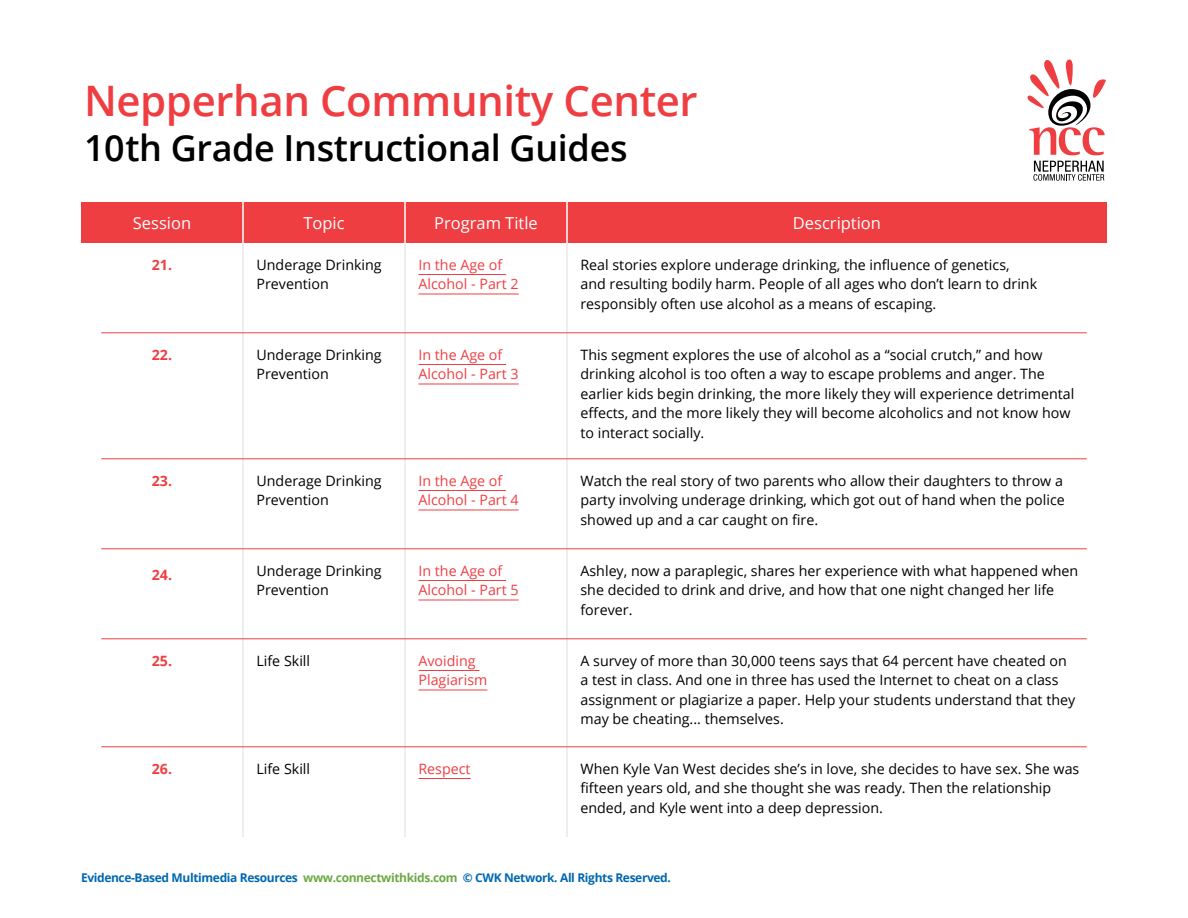
<style>
.page{position:relative;width:1188px;height:918px;background:#fff}
.page>*{position:absolute;margin:0;border:0;box-sizing:border-box;transform-origin:0 0}
.t1{font:600 42px "Open Sans";letter-spacing:-.01em;color:#ef3e42}
.t2{font:600 36px "Open Sans";letter-spacing:-.01em;color:#000}
.t3{font:16.5px "Open Sans";color:#fff}
.t4{font:14.25px/19.5px "Open Sans";color:#000}
.t5{font:14.25px/19.5px "Open Sans";color:#ef3e42}
.t6{font:700 14.25px "Open Sans";color:#ef3e42}
.t7{font:700 12px "Open Sans";letter-spacing:-.03em;color:#0067b1}
.s1{color:#6da943}
</style>
<div class="page">
<div style="left:81px;top:202px;width:1026px;height:41px;background:#ef3e42"></div>
<hr style="left:242px;top:177px;width:2px;height:66px;background:#fff">
<hr style="left:566px;top:177px;width:2px;height:66px;background:#fff">
<hr style="left:404px;top:177px;width:2px;height:66px;background:#fff">
<hr style="left:243px;top:243px;width:1px;height:594px;background:#dcddde">
<hr style="left:405px;top:243px;width:1px;height:594px;background:#dcddde">
<hr style="left:567px;top:243px;width:1px;height:594px;background:#dcddde">
<svg style="left:1033px;top:161px;width:71px;height:20px"></svg>
<svg style="left:1028px;top:59px;width:78px;height:96px"></svg>
<hr style="left:418px;top:274px;width:88px;height:1px;background:#ef3e42">
<hr style="left:418px;top:294px;width:101px;height:1px;background:#ef3e42">
<hr style="left:418px;top:364px;width:88px;height:1px;background:#ef3e42">
<hr style="left:418px;top:384px;width:101px;height:1px;background:#ef3e42">
<hr style="left:418px;top:490px;width:88px;height:1px;background:#ef3e42">
<hr style="left:418px;top:510px;width:101px;height:1px;background:#ef3e42">
<hr style="left:418px;top:580px;width:88px;height:1px;background:#ef3e42">
<hr style="left:418px;top:600px;width:101px;height:1px;background:#ef3e42">
<hr style="left:418px;top:670px;width:61px;height:1px;background:#ef3e42">
<hr style="left:418px;top:690px;width:69px;height:1px;background:#ef3e42">
<hr style="left:418px;top:778px;width:53px;height:1px;background:#ef3e42">
<hr style="left:101px;top:333px;width:986px;height:1px;background:#ef3e42">
<hr style="left:101px;top:459px;width:986px;height:1px;background:#ef3e42">
<hr style="left:101px;top:549px;width:986px;height:1px;background:#ef3e42">
<hr style="left:101px;top:639px;width:986px;height:1px;background:#ef3e42">
<hr style="left:101px;top:747px;width:986px;height:1px;background:#ef3e42">
<h1 class="t1" style="left:84px;top:72px;width:615px">Nepperhan Community Center</h1>
<h2 class="t2" style="left:84px;top:123px;width:545px">10th Grade Instructional Guides</h2>
<p class="t3" style="left:133px;top:212px;width:60px">Session</p>
<p class="t3" style="left:303px;top:212px;width:43px">Topic</p>
<p class="t3" style="left:434px;top:212px;width:105px">Program Title</p>
<p class="t3" style="left:793px;top:212px;width:90px">Description</p>
<p class="t6" style="left:152px;top:255px;width:22px">21.</p>
<p class="t6" style="left:152px;top:345px;width:22px">22.</p>
<p class="t6" style="left:152px;top:471px;width:22px">23.</p>
<p class="t6" style="left:152px;top:565px;width:22px">24.</p>
<p class="t6" style="left:152px;top:651px;width:22px">25.</p>
<p class="t6" style="left:152px;top:759px;width:22px">26.</p>
<p class="t4" style="left:257px;top:255px;width:127px">Underage Drinking<br>Prevention</p>
<p class="t4" style="left:257px;top:345px;width:127px">Underage Drinking<br>Prevention</p>
<p class="t5" style="left:418px;top:255px;width:102px">In the Age of<br>Alcohol - Part 2</p>
<p class="t5" style="left:418px;top:345px;width:102px">In the Age of<br>Alcohol - Part 3</p>
<p class="t4" style="left:257px;top:471px;width:127px">Underage Drinking<br>Prevention</p>
<p class="t5" style="left:418px;top:471px;width:102px">In the Age of<br>Alcohol - Part 4</p>
<p class="t4" style="left:257px;top:561px;width:127px">Underage Drinking<br>Prevention</p>
<p class="t5" style="left:418px;top:561px;width:102px">In the Age of<br>Alcohol - Part 5</p>
<p class="t4" style="left:257px;top:651px;width:55px">Life Skill</p>
<p class="t5" style="left:418px;top:651px;width:70px">Avoiding<br>Plagiarism</p>
<p class="t4" style="left:257px;top:759px;width:55px">Life Skill</p>
<p class="t5" style="left:418px;top:759px;width:54px">Respect</p>
<p class="t4" style="left:580px;top:255px;width:458px">Real stories explore underage drinking, the influence of genetics, and resulting bodily harm. People of all ages who don’t learn to drink responsibly often use alcohol as a means of escaping.</p>
<p class="t4" style="left:580px;top:345px;width:495px">This segment explores the use of alcohol as a “social crutch,” and how drinking alcohol is too often a way to escape problems and anger. The earlier kids begin drinking, the more likely they will experience detrimental effects, and the more likely they will become alcoholics and not know how to interact socially.</p>
<p class="t4" style="left:580px;top:471px;width:486px">Watch the real story of two parents who allow their daughters to throw a party involving underage drinking, which got out of hand when the police showed up and a car caught on fire.</p>
<p class="t4" style="left:580px;top:561px;width:499px">Ashley, now a paraplegic, shares her experience with what happened when she decided to drink and drive, and how that one night changed her life forever.</p>
<p class="t4" style="left:580px;top:651px;width:496px">A survey of more than 30,000 teens says that 64 percent have cheated on a test in class. And one in three has used the Internet to cheat on a class assignment or plagiarize a paper. Help your students understand that they may be cheating... themselves.</p>
<p class="t4" style="left:580px;top:759px;width:500px">When Kyle Van West decides she’s in love, she decides to have sex. She was fifteen years old, and she thought she was ready. Then the relationship ended, and Kyle went into a deep depression.</p>
<p class="t7" style="left:81px;top:869px;width:591px">Evidence-Based Multimedia Resources <span class="s1">www.connectwithkids.com</span> © CWK Network. All Rights Reserved.</p>
</div>
